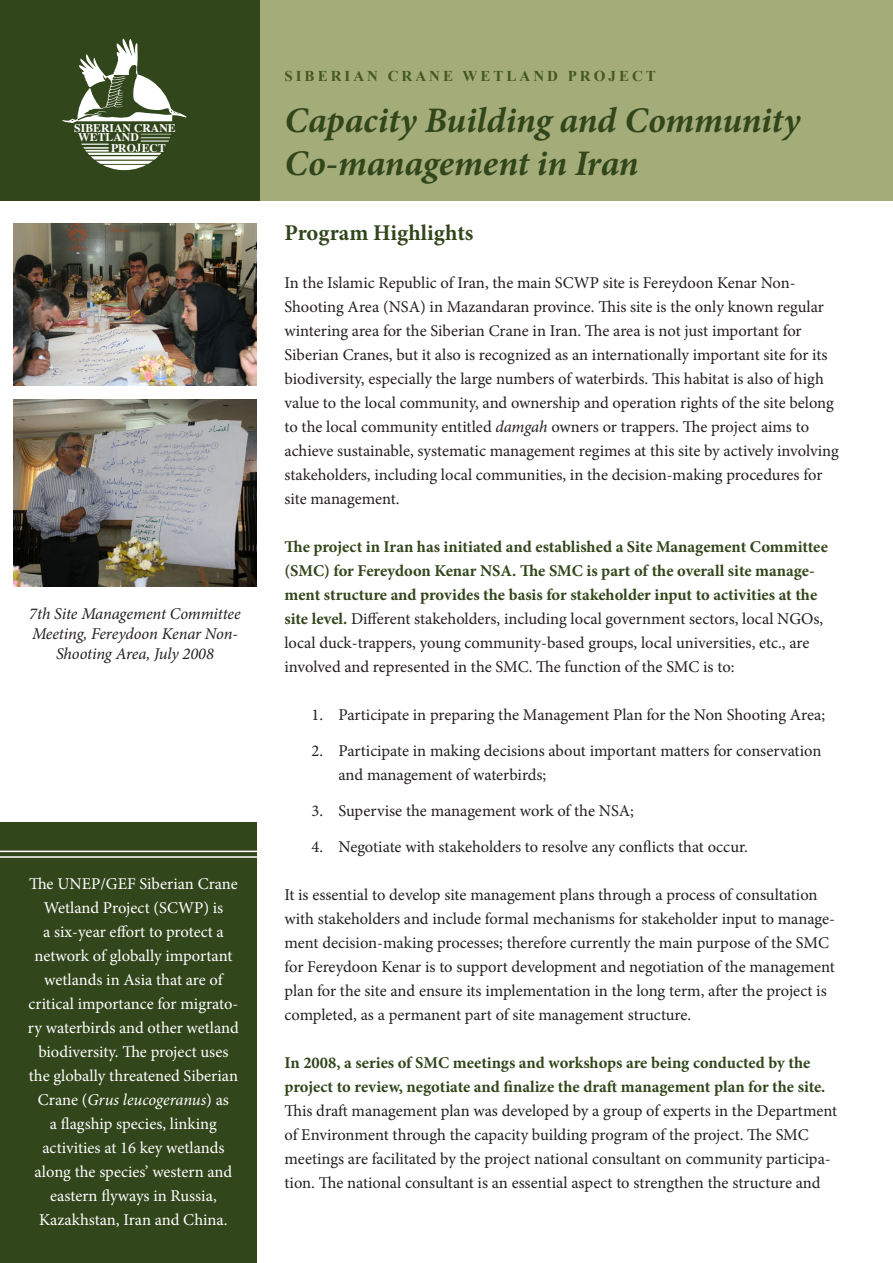
<style>
.page{position:relative;width:893px;height:1263px;background:#fff}
.page>*{position:absolute;margin:0;border:0;box-sizing:border-box;transform-origin:0 0}
.t1{font:italic 700 36px "Minion Pro";letter-spacing:-.005em;color:#32461b}
.t2{font:700 22.5px "Minion Pro";color:#32461b}
.t3{font:16.5px/24px "Minion Pro";letter-spacing:-.005em;color:#231f20}
.t4{font:700 16.5px/24px "Minion Pro";color:#32461b}
.t5{font:16.5px/24px "Minion Pro";color:#fff;text-align:center}
.t6{font:italic 16.5px/19.8px "Minion Pro";letter-spacing:-.01em;color:#231f20;text-align:center}
.t7{font:700 15px "Times New Roman";letter-spacing:.2em;color:#44591f}
.t8{font:700 11.7px "Times";color:#fff}
.s1{font-style:italic}
.s2{font-weight:400;color:#231f20}
.s3{font-weight:700;color:#32461b}
</style>
<div class="page">
<div style="left:260px;top:0;width:633px;height:201px;background:#a4ad7a"></div>
<div style="left:0;top:0;width:260px;height:201px;background:#32461b"></div>
<svg style="left:62px;top:39px;width:125px;height:84px"></svg>
<svg style="left:81px;top:134px;width:90px;height:37px"></svg>
<div style="left:0;top:823px;width:256px;height:440px;background:#32461b"></div>
<hr style="left:0;top:856px;width:261px;height:2px;background:#fff">
<hr style="left:0;top:851px;width:260px;height:1px;background:#fff">
<img style="left:14px;top:224px;width:243px;height:162px">
<img style="left:14px;top:399px;width:242px;height:188px">
<p class="t8" style="left:74px;top:117px;width:103px">SIBERIAN CRANE</p>
<p class="t8" style="left:78px;top:126px;width:62px">WETLAND</p>
<p class="t8" style="left:111px;top:136px;width:56px">PRO ECT</p>
<p class="t6" style="left:29px;top:604px;width:213px">7th Site Management Committee<br>Meeting, Fereydoon Kenar Non-<br>Shooting Area, July 2008</p>
<p class="t5" style="left:29px;top:871px;width:210px">The UNEP/GEF Siberian Crane</p>
<p class="t5" style="left:34px;top:895px;width:199px">Wetland Project (SCWP) is<br>a six-year effort to protect a network of globally important wetlands in Asia that are of</p>
<p class="t5" style="left:28px;top:991px;width:213px">critical importance for migrato&shy;ry waterbirds and other wetland biodiversity. The project uses the globally threatened Siberian<br>Crane (<span class="s1">Grus leucogeranus</span>) as</p>
<p class="t5" style="left:50px;top:1111px;width:168px">a flagship species, linking</p>
<p class="t5" style="left:35px;top:1135px;width:199px">activities at 16 key wetlands along the species’ western and eastern flyways in Russia,</p>
<p class="t5" style="left:39px;top:1207px;width:190px">Kazakhstan, Iran and China.</p>
<p class="t7" style="left:284px;top:65px;width:373px">SIBERIAN CRANE WETLAND PROJECT</p>
<p class="t1" style="left:284px;top:95px;width:517px">Capacity Building and Community</p>
<p class="t1" style="left:284px;top:138px;width:356px">Co-management in Iran</p>
<p class="t2" style="left:284px;top:217px;width:191px">Program Highlights</p>
<p class="t3" style="left:284px;top:271px;width:556px">In the Islamic Republic of Iran, the main SCWP site is Fereydoon Kenar Non-Shooting Area (NSA) in Mazandaran province. This site is the only known regular wintering area for the Siberian Crane in Iran. The area is not just important for Siberian Cranes, but it also is recognized as an internationally important site for its biodiversity, especially the large numbers of waterbirds. This habitat is also of high value to the local community, and ownership and operation rights of the site belong to the local community entitled <span class="s1">damgah</span> owners or trappers. The project aims to achieve sustainable, systematic management regimes at this site by actively involving stakeholders, including local communities, in the decision-making procedures for site management.</p>
<p class="t4" style="left:284px;top:535px;width:545px">The project in Iran has initiated and established a Site Management Committee (SMC) for Fereydoon Kenar NSA. The SMC is part of the overall site manage&shy;ment structure and provides the basis for stakeholder input to activities at the site level. <span class="s2">Different stakeholders, including local government sectors, local NGOs, local duck-trappers, young community-based groups, local universities, etc., are involved and represented in the SMC. The function of the SMC is to:</span></p>
<p class="t3" style="left:311px;top:703px;width:515px">1. Participate in preparing the Management Plan for the Non Shooting Area;</p>
<p class="t3" style="left:338px;top:739px;width:484px;text-indent:-27px">2. Participate in making decisions about important matters for conservation and management of waterbirds;</p>
<p class="t3" style="left:311px;top:799px;width:324px">3. Supervise the management work of the NSA;</p>
<p class="t3" style="left:311px;top:835px;width:438px">4. Negotiate with stakeholders to resolve any conflicts that occur.</p>
<p class="t3" style="left:284px;top:883px;width:552px">It is essential to develop site management plans through a process of consultation with stakeholders and include formal mechanisms for stakeholder input to manage&shy;ment decision-making processes; therefore currently the main purpose of the SMC for Fereydoon Kenar is to support development and negotiation of the management plan for the site and ensure its implementation in the long term, after the project is completed, as a permanent part of site management structure.</p>
<p class="t3" style="left:284px;top:1051px;width:554px"><span class="s3">In 2008, a series of SMC meetings and workshops are being conducted by the project to review, negotiate and finalize the draft management plan for the site.<br></span>This draft management plan was developed by a group of experts in the Department of Environment through the capacity building program of the project. The SMC meetings are facilitated by the project national consultant on community participa&shy;tion. The national consultant is an essential aspect to strengthen the structure and</p>
</div>
